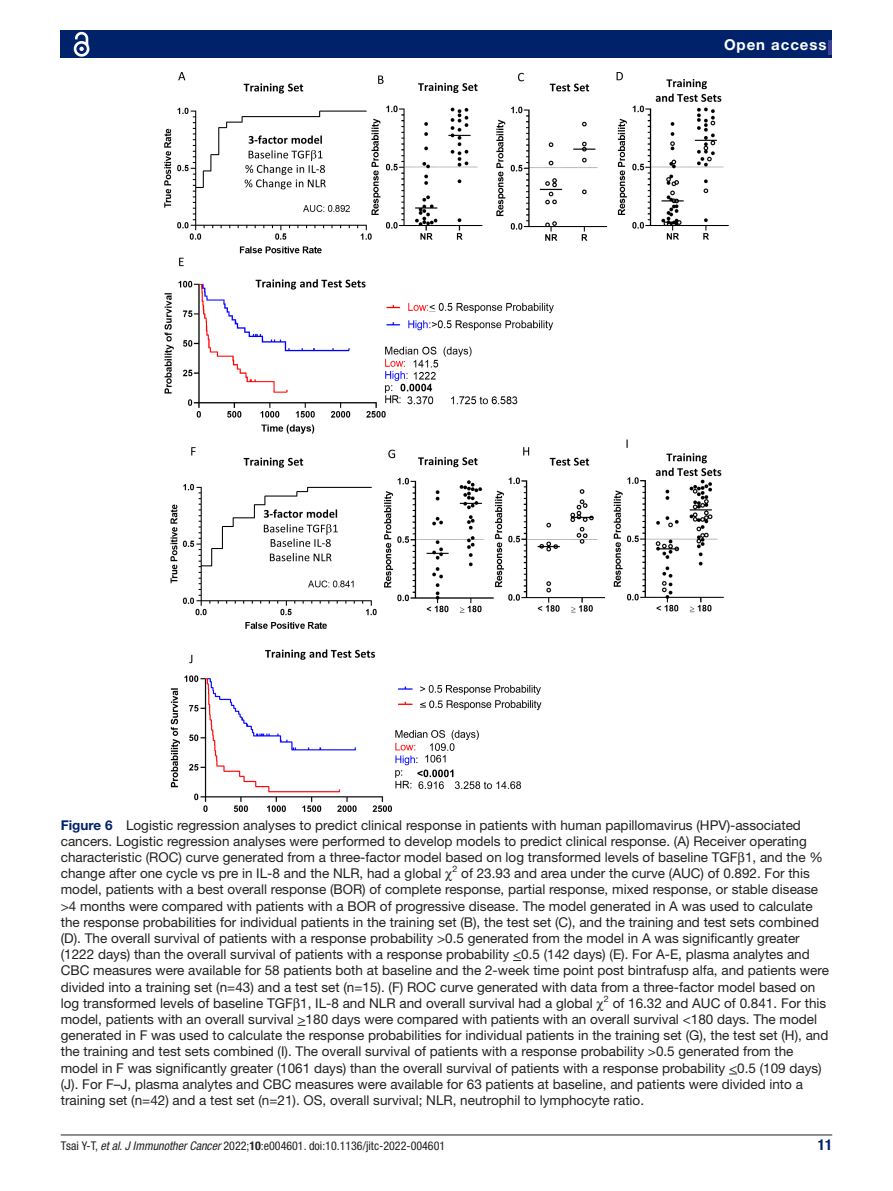
<style>
.page{position:relative;width:893px;height:1191px;background:#fff}
.page>*{position:absolute;margin:0;border:0;box-sizing:border-box;transform-origin:0 0}
.t1{font:700 15px "Helvetica Neue LT Std";letter-spacing:.065em;color:#fff}
.t2{font:700 condensed 15px "Helvetica Neue LT Std";color:#00226b}
.t3{font:13.5px/16.2px "Helvetica Neue LT Std";color:#231f20}
.t4{font:condensed 12px "Helvetica Neue LT Std";color:#231f20}
.t5{font:9px "Helvetica Neue LT Std";color:#231f20}
.s1{font-weight:700;color:#00226b}
.s2{font-style:italic}
.s3{font-weight:700}
</style>
<div class="page">
<hr style="left:61px;top:1134px;width:771px;height:1px;background:#231f20">
<div style="left:61px;top:31px;width:771px;height:27px;background:#00226b"></div>
<hr style="left:828px;top:40px;width:4px;height:15px;background:#414099">
<svg style="left:73px;top:31px;width:17px;height:26px"></svg>
<img style="left:164px;top:73px;width:565px;height:739px">
<p class="t1" style="left:724px;top:35px;width:104px">Open access</p>
<p class="t3" style="left:61px;top:816px;width:764px"><span class="s1">Figure 6</span> Logistic regression analyses to predict clinical response in patients with human papillomavirus (HPV)-associated cancers. Logistic regression analyses were performed to develop models to predict clinical response. (A) Receiver operating characteristic (ROC) curve generated from a three-factor model based on log transformed levels of baseline TGF 1, and the % change after one cycle vs pre in IL-8 and the NLR, had a global</p>
<p class="t5" style="left:453px;top:863px;width:6px">2</p>
<p class="t3" style="left:61px;top:865px;width:770px;text-indent:400px">of 23.93 and area under the curve (AUC) of 0.892. For this model, patients with a best overall response (BOR) of complete response, partial response, mixed response, or stable disease &gt;4 months were compared with patients with a BOR of progressive disease. The model generated in A was used to calculate the response probabilities for individual patients in the training set (B), the test set (C), and the training and test sets combined (D). The overall survival of patients with a response probability &gt;0.5 generated from the model in A was significantly greater (1222 days) than the overall survival of patients with a response probability &lt;0.5 (142 days) (E). For A-E, plasma analytes and CBC measures were available for 58 patients both at baseline and the 2-week time point post bintrafusp alfa, and patients were divided into a training set (n=43) and a test set (n=15). (F) ROC curve generated with data from a three-factor model based on log transformed levels of baseline TGF 1, IL-8 and NLR and overall survival had a global <sup>2</sup> of 16.32 and AUC of 0.841. For this model, patients with an overall survival &gt;180 days were compared with patients with an overall survival &lt;180 days. The model generated in F was used to calculate the response probabilities for individual patients in the training set (G), the test set (H), and the training and test sets combined (I). The overall survival of patients with a response probability &gt;0.5 generated from the model in F was significantly greater (1061 days) than the overall survival of patients with a response probability &lt;0.5 (109 days) (J). For F–J, plasma analytes and CBC measures were available for 63 patients at baseline, and patients were divided into a training set (n=42) and a test set (n=21). OS, overall survival; NLR, neutrophil to lymphocyte ratio.</p>
<p class="t4" style="left:61px;top:1138px;width:386px">Tsai Y-T, <span class="s2">et al</span>. <span class="s2">J Immunother Cancer</span> 2022;<span class="s3">10</span>:e004601. doi:10.1136/jitc-2022-004601</p>
<p class="t2" style="left:818px;top:1135px;width:16px">11</p>
</div>
